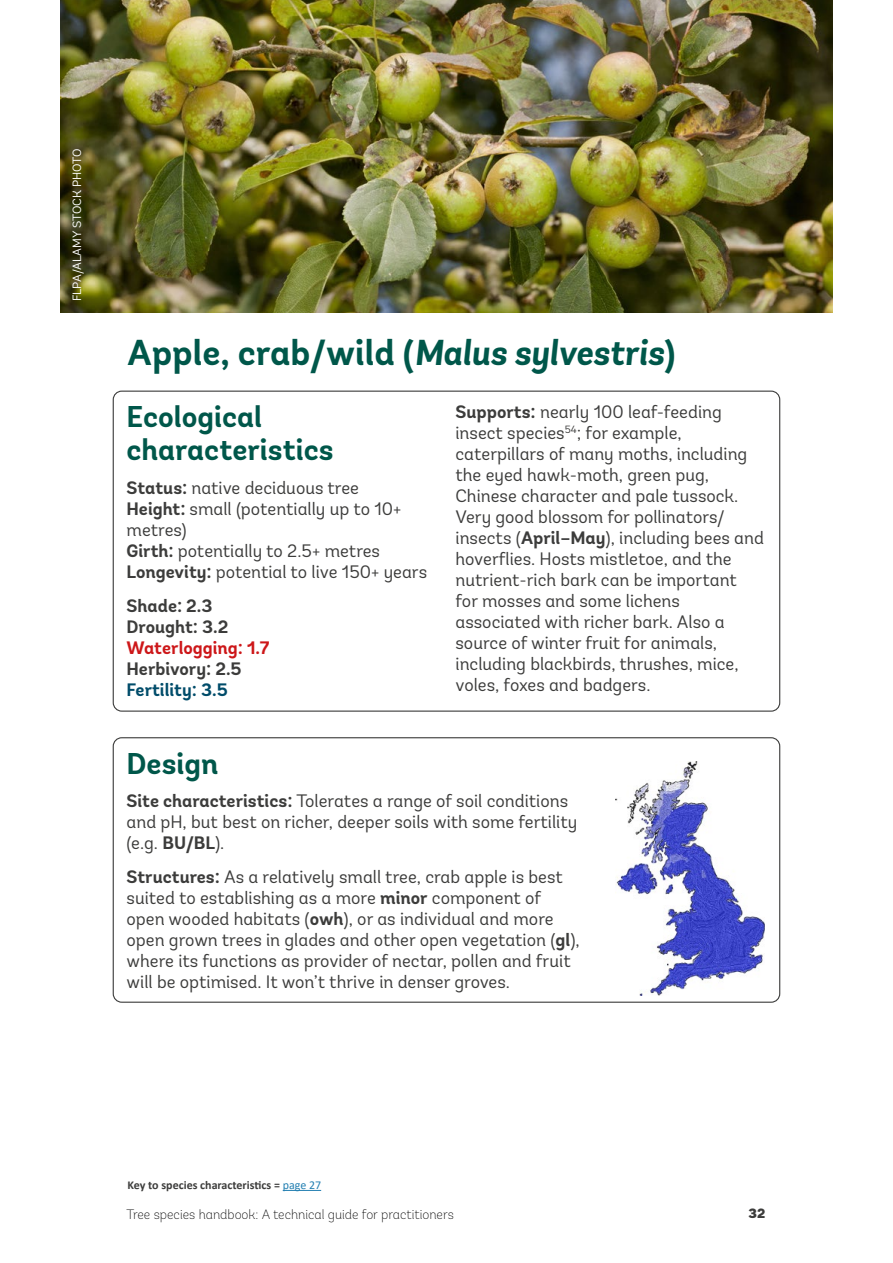
<style>
.page{position:relative;width:893px;height:1263px;background:#fff}
.page>*{position:absolute;margin:0;border:0;box-sizing:border-box;transform-origin:0 0}
.h3_sub-heading{font:700 36px "Andes";color:#00574a}
.h4_sub-heading{font:700 30px/33px "Andes";color:#00574a}
.p_body{font:18px/21px "Andes";color:#3c3c3b}
.p_body-2{font:700 18px/21px "Andes";color:#3c3c3b}
.t1{font:200 13.5px "Andes";color:#000}
.t2{font:900 13.5px "Andes";color:#3c3c3b}
.p_body-3{font:700 12px "Calibri";color:#3c3c3b}
.t3{font:12px "Andes";color:#fff}
.s1{font-style:italic}
.s2{font-weight:700}
.s3{color:#cd1719}
.s4{color:#004c6a}
.s5{font-weight:400;color:#2480b2}
</style>
<div class="page">
<img style="left:61px;top:0;width:771px;height:313px">
<img style="left:616px;top:761px;width:149px;height:235px">
<div style="left:113px;top:737px;width:667px;height:266px;border:1px solid #3c3c3b;border-radius:9px"></div>
<hr style="left:283px;top:1190px;width:38px;height:1px;background:#2480b2">
<p class="t3" style="left:70px;top:301px;width:154px;rotate:-90deg">FLPA/ALAMY STOCK PHOTO</p>
<h3 class="h3_sub-heading" style="left:128px;top:330px;width:549px">Apple, crab/wild (<span class="s1">Malus sylvestris</span>)</h3>
<h4 class="h4_sub-heading" style="left:127px;top:401px;width:208px">Ecological characteristics</h4>
<p class="p_body" style="left:127px;top:477px;width:302px"><span class="s2">Status:</span> native deciduous tree<br><span class="s2">Height:</span> small (potentially up to 10+ metres)<br><span class="s2">Girth:</span> potentially to 2.5+ metres<br><span class="s2">Longevity:</span> potential to live 150+ years</p>
<p class="p_body-2" style="left:127px;top:595px;width:144px">Shade: 2.3<br>Drought: 3.2<br><span class="s3">Waterlogging: 1.7<br></span>Herbivory: 2.5<br><span class="s4">Fertility: 3.5</span></p>
<p class="p_body" style="left:455px;top:401px;width:310px"><span class="s2">Supports:</span> nearly 100 leaf-feeding insect species<sup>54</sup>; for example, caterpillars of many moths, including the eyed hawk-moth, green pug, Chinese character and pale tussock.<br>Very good blossom for pollinators/ insects (<span class="s2">April–May</span>), including bees and hoverflies. Hosts mistletoe, and the nutrient-rich bark can be important for mosses and some lichens associated with richer bark. Also a source of winter fruit for animals, including blackbirds, thrushes, mice, voles, foxes and badgers.</p>
<h4 class="h4_sub-heading" style="left:127px;top:748px;width:93px">Design</h4>
<p class="p_body" style="left:127px;top:791px;width:452px"><span class="s2">Site characteristics:</span> Tolerates a range of soil conditions and pH, but best on richer, deeper soils with some fertility (e.g. <span class="s2">BU/BL</span>).</p>
<p class="p_body" style="left:127px;top:866px;width:455px"><span class="s2">Structures:</span> As a relatively small tree, crab apple is best suited to establishing as a more <span class="s2">minor</span> component of open wooded habitats (<span class="s2">owh</span>), or as individual and more open grown trees in glades and other open vegetation (<span class="s2">gl</span>), where its functions as provider of nectar, pollen and fruit will be optimised. It won’t thrive in denser groves.</p>
<p class="p_body-3" style="left:128px;top:1176px;width:195px">Key to species characteristics = <span class="s5">page 27</span></p>
<p class="t1" style="left:126px;top:1206px;width:329px">Tree species handbook: A technical guide for practitioners</p>
<p class="t2" style="left:749px;top:1204px;width:18px">32</p>
</div>
